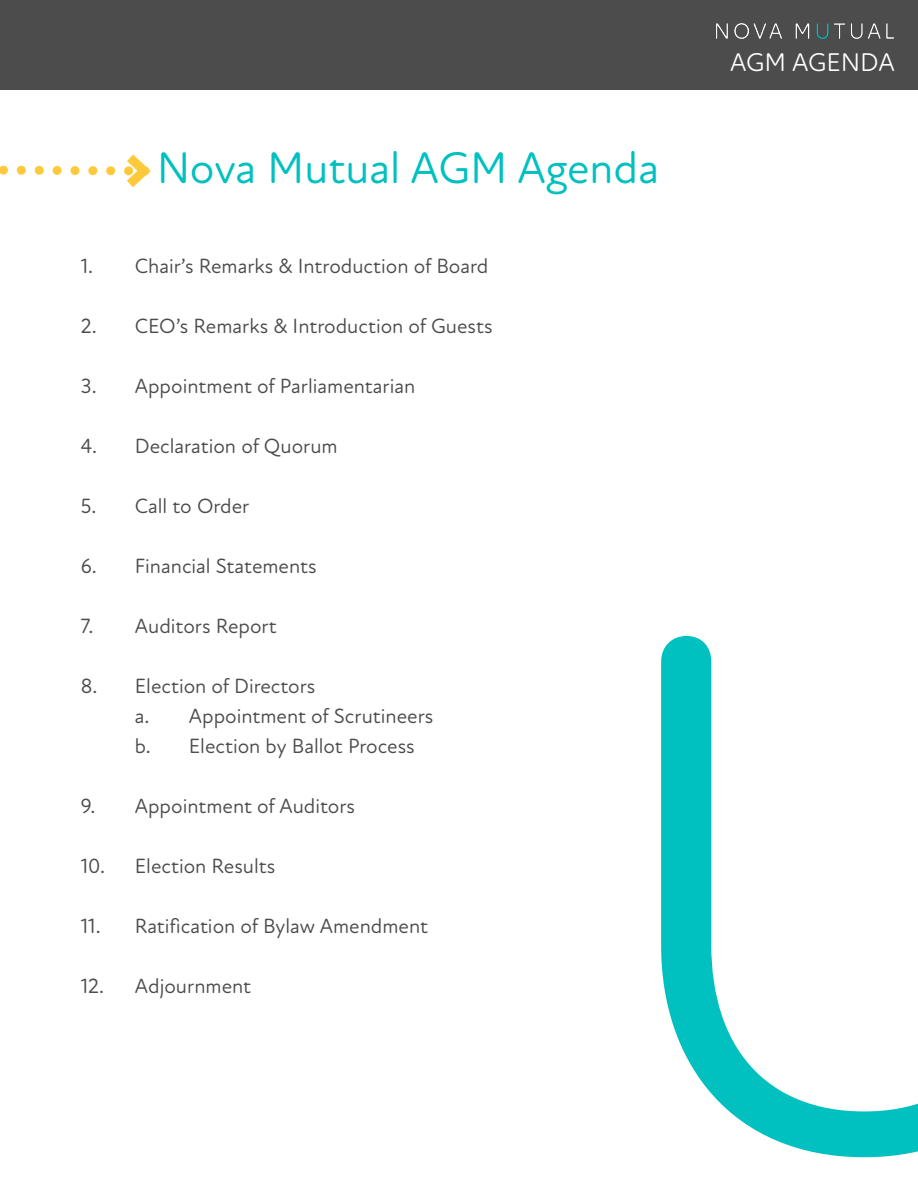
<style>
.page{position:relative;width:918px;height:1188px;background:#fff}
.page>*{position:absolute;margin:0;border:0;box-sizing:border-box;transform-origin:0 0}
.t1{font:750px "Atten Round New";color:#00c0c0}
.t2{font:45px "Atten Round New";color:#00c0c0}
.t3{font:26.1px "Atten Round New";color:#fff}
.t4{font:21px "Atten Round New";color:#4d4c4c}
</style>
<div class="page">
<div style="left:0;top:0;width:918px;height:89px;background:#4d4c4c"></div>
<img style="left:716px;top:23px;width:178px;height:16px">
<svg style="left:0;top:154px;width:151px;height:33px"></svg>
<p class="t2" style="left:157px;top:142px;width:504px">Nova Mutual AGM Agenda</p>
<p class="t4" style="left:81px;top:254px;width:409px">1. Chair’s Remarks &amp; Introduction of Board</p>
<p class="t4" style="left:81px;top:314px;width:413px">2. CEO’s Remarks &amp; Introduction of Guests</p>
<p class="t4" style="left:81px;top:374px;width:336px">3. Appointment of Parliamentarian</p>
<p class="t4" style="left:81px;top:434px;width:258px">4. Declaration of Quorum</p>
<p class="t4" style="left:81px;top:494px;width:170px">5. Call to Order</p>
<p class="t4" style="left:81px;top:554px;width:237px">6. Financial Statements</p>
<p class="t3" style="left:730px;top:47px;width:167px">AGM AGENDA</p>
<p class="t4" style="left:81px;top:614px;width:197px">7. Auditors Report</p>
<p class="t4" style="left:81px;top:674px;width:236px">8. Election of Directors</p>
<p class="t4" style="left:135px;top:704px;width:300px">a. Appointment of Scrutineers</p>
<p class="t4" style="left:135px;top:734px;width:281px">b. Election by Ballot Process</p>
<p class="t4" style="left:81px;top:794px;width:276px">9. Appointment of Auditors</p>
<p class="t4" style="left:81px;top:854px;width:196px">10. Election Results</p>
<p class="t4" style="left:81px;top:914px;width:349px">11. Ratification of Bylaw Amendment</p>
<p class="t4" style="left:81px;top:974px;width:172px">12. Adjournment</p>
<p class="t1" style="left:591px;top:453px;width:547px">U</p>
</div>
